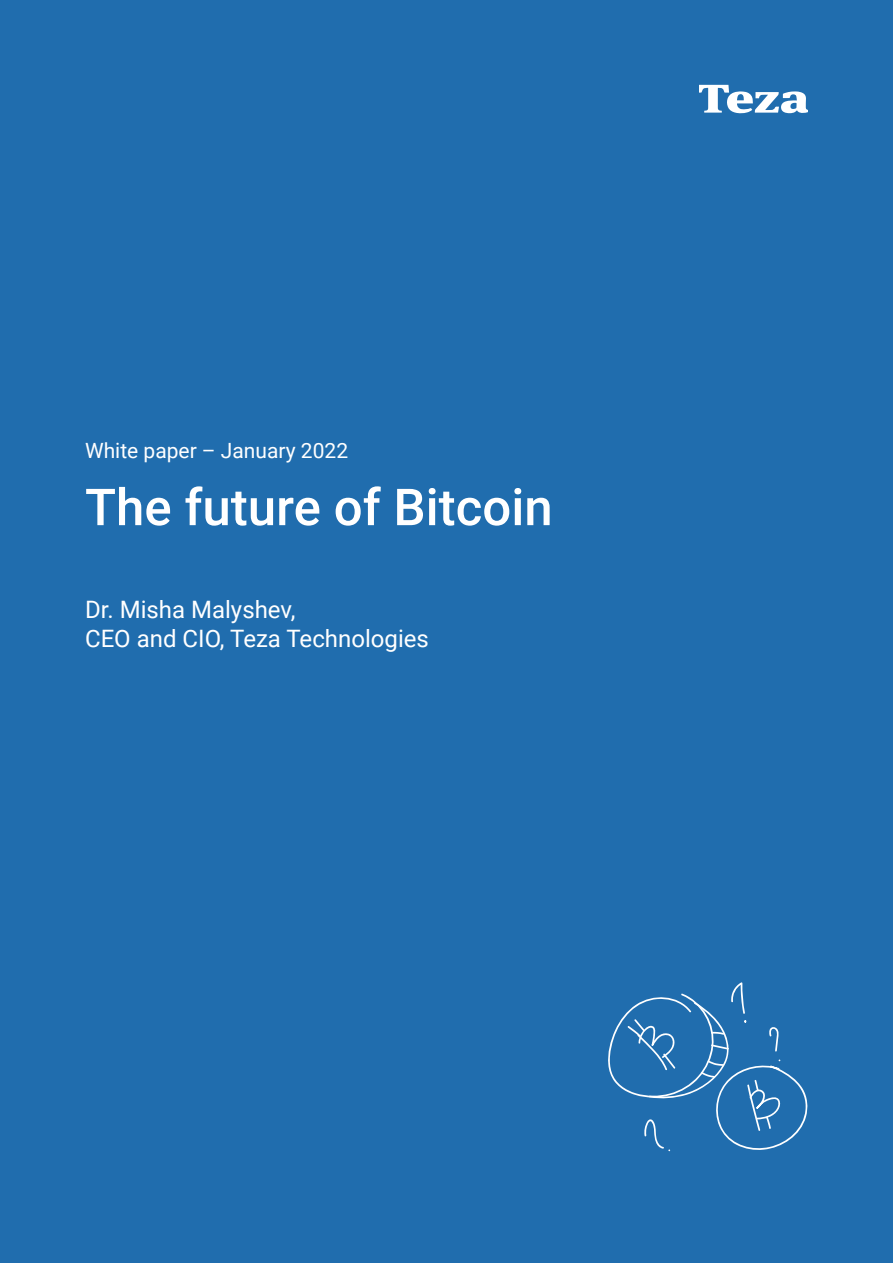
<style>
.page{position:relative;width:893px;height:1263px;background:#206dae}
.page>*{position:absolute;margin:0;border:0;box-sizing:border-box;transform-origin:0 0}
.t1{font:500 51px "Roboto";color:#fff}
.t2{font:24px/28.8px "Roboto";color:#fff}
.t3{font:21px "Roboto";color:#fff}
</style>
<div class="page">
<svg style="left:699px;top:85px;width:109px;height:29px"></svg>
<svg style="left:608px;top:982px;width:200px;height:169px"></svg>
<p class="t3" style="left:85px;top:436px;width:265px">White paper – January 2022</p>
<p class="t1" style="left:85px;top:471px;width:469px">The future of Bitcoin</p>
<p class="t2" style="left:85px;top:595px;width:345px">Dr. Misha Malyshev,<br>CEO and CIO, Teza Technologies</p>
</div>
